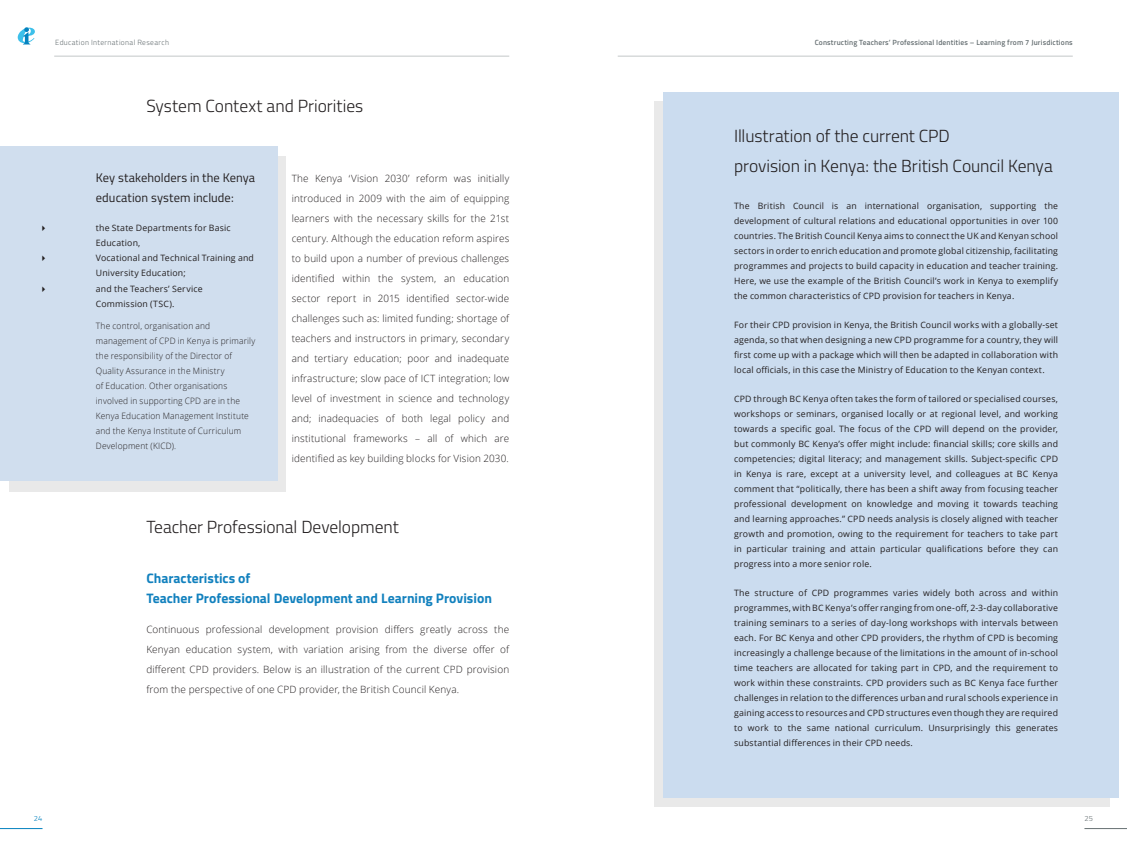
<style>
.page{position:relative;width:1127px;height:851px;background:#fff}
.page>*{position:absolute;margin:0;border:0;box-sizing:border-box;transform-origin:0 0}
.Heading_1{font:300 17.5px/30px "Titillium";letter-spacing:-.005em;color:#231f20}
.Heading_2{font:700 13.75px/20px "Titillium";color:#1281be}
.Heading_3{font:12.5px/20px "Titillium";letter-spacing:.005em;color:#231f20}
.Paragraph_Main_Text{font:300 10px/20px "Open Sans";letter-spacing:.015em;color:#231f20;text-align:justify}
.Paragraph_Main_Text-2{font:8.75px/15px "Open Sans";letter-spacing:.02em;color:#231f20;text-align:justify}
.Paragraph_Main_Text-3{font:300 8.75px/15px "Open Sans";letter-spacing:.02em;color:#231f20;scale:.96 1}
.t1{font:600 7.5px "Titillium";letter-spacing:.02em;color:#677073}
.t2{font:300 7.5px "Titillium";letter-spacing:.045em;color:#677073}
.t3{font:300 7.5px "Titillium";color:#0582bf}
</style>
<div class="page">
<div style="left:654px;top:101px;width:455px;height:705px;background:#e9e9e9"></div>
<svg style="left:9px;top:156px;width:276px;height:335px;background:#e6e7e9"></svg>
<hr style="left:0;top:828px;width:43px;height:1px;background:#0582bf">
<hr style="left:1084px;top:828px;width:43px;height:1px;background:#677073">
<svg style="left:18px;top:27px;width:17px;height:17px"></svg>
<hr style="left:54px;top:56px;width:455px;height:1px;background:#677073">
<hr style="left:618px;top:56px;width:455px;height:1px;background:#677073">
<div style="left:0;top:146px;width:277px;height:334px;background:#d0deee"></div>
<div style="left:663px;top:92px;width:455px;height:705px;background:#cbdcef"></div>
<p class="t2" style="left:55px;top:36px;width:115px">Education International Research</p>
<p class="t1" style="left:815px;top:36px;width:259px">Constructing Teachers’ Professional Identities – Learning from 7 Jurisdictions</p>
<p class="Heading_1" style="left:146px;top:90px;width:219px">System Context and Priorities</p>
<p class="Heading_3" style="left:96px;top:167px;width:161px">Key stakeholders in the Kenya education system include:</p>
<p class="Paragraph_Main_Text-2" style="left:96px;top:220px;width:136px">the State Departments for Basic<br>Education,</p>
<p class="Paragraph_Main_Text-2" style="left:96px;top:250px;width:160px">Vocational and Technical Training and<br>University Education;</p>
<p class="Paragraph_Main_Text-2" style="left:96px;top:280px;width:108px">and the Teachers’ Service<br>Commission (TSC).</p>
<p class="Paragraph_Main_Text-3" style="left:96px;top:317px;width:168px">The control, organisation and management of CPD in Kenya is primarily the responsibility of the Director of Quality Assurance in the Ministry<br>of Education. Other organisations involved in supporting CPD are in the Kenya Education Management Institute and the Kenya Institute of Curriculum Development (KICD).</p>
<p class="Paragraph_Main_Text" style="left:292px;top:168px;width:219px">The Kenya ‘Vision 2030’ reform was initially introduced in 2009 with the aim of equipping learners with the necessary skills for the 21st century. Although the education reform aspires to build upon a number of previous challenges identified within the system, an education sector report in 2015 identified sector-wide challenges such as: limited funding; shortage of teachers and instructors in primary, secondary and tertiary education; poor and inadequate infrastructure; slow pace of ICT integration; low level of investment in science and technology and; inadequacies of both legal policy and institutional frameworks – all of which are identified as key building blocks for Vision 2030.</p>
<p class="Heading_1" style="left:146px;top:510px;width:254px">Teacher Professional Development</p>
<p class="Heading_2" style="left:146px;top:567px;width:347px">Characteristics of<br>Teacher Professional Development and Learning Provision</p>
<p class="Paragraph_Main_Text" style="left:146px;top:618px;width:364px">Continuous professional development provision differs greatly across the Kenyan education system, with variation arising from the diverse offer of different CPD providers. Below is an illustration of the current CPD provision from the perspective of one CPD provider, the British Council Kenya.</p>
<p class="Heading_1" style="left:734px;top:120px;width:320px">Illustration of the current CPD<br>provision in Kenya: the British Council Kenya</p>
<p class="Paragraph_Main_Text-2" style="left:734px;top:197px;width:325px">The British Council is an international organisation, supporting the development of cultural relations and educational opportunities in over 100 countries. The British Council Kenya aims to connect the UK and Kenyan school sectors in order to enrich education and promote global citizenship, facilitating programmes and projects to build capacity in education and teacher training.<br>Here, we use the example of the British Council’s work in Kenya to exemplify the common characteristics of CPD provision for teachers in Kenya.</p>
<p class="Paragraph_Main_Text-2" style="left:734px;top:317px;width:325px">For their CPD provision in Kenya, the British Council works with a globally-set agenda, so that when designing a new CPD programme for a country, they will first come up with a package which will then be adapted in collaboration with local officials, in this case the Ministry of Education to the Kenyan context.</p>
<p class="Paragraph_Main_Text-2" style="left:734px;top:391px;width:325px">CPD through BC Kenya often takes the form of tailored or specialised courses, workshops or seminars, organised locally or at regional level, and working towards a specific goal. The focus of the CPD will depend on the provider, but commonly BC Kenya’s offer might include: financial skills; core skills and competencies; digital literacy; and management skills. Subject-specific CPD in Kenya is rare, except at a university level, and colleagues at BC Kenya comment that “politically, there has been a shift away from focusing teacher professional development on knowledge and moving it towards teaching and learning approaches.” CPD needs analysis is closely aligned with teacher growth and promotion, owing to the requirement for teachers to take part in particular training and attain particular qualifications before they can progress into a more senior role.</p>
<p class="Paragraph_Main_Text-2" style="left:734px;top:585px;width:325px">The structure of CPD programmes varies widely both across and within programmes, with BC Kenya’s offer ranging from one-off, 2-3-day collaborative training seminars to a series of day-long workshops with intervals between each. For BC Kenya and other CPD providers, the rhythm of CPD is becoming increasingly a challenge because of the limitations in the amount of in-school time teachers are allocated for taking part in CPD, and the requirement to work within these constraints. CPD providers such as BC Kenya face further challenges in relation to the differences urban and rural schools experience in gaining access to resources and CPD structures even though they are required to work to the same national curriculum. Unsurprisingly this generates substantial differences in their CPD needs.</p>
<p class="t3" style="left:34px;top:813px;width:10px">24</p>
<p class="t2" style="left:1084px;top:813px;width:10px">25</p>
</div>
